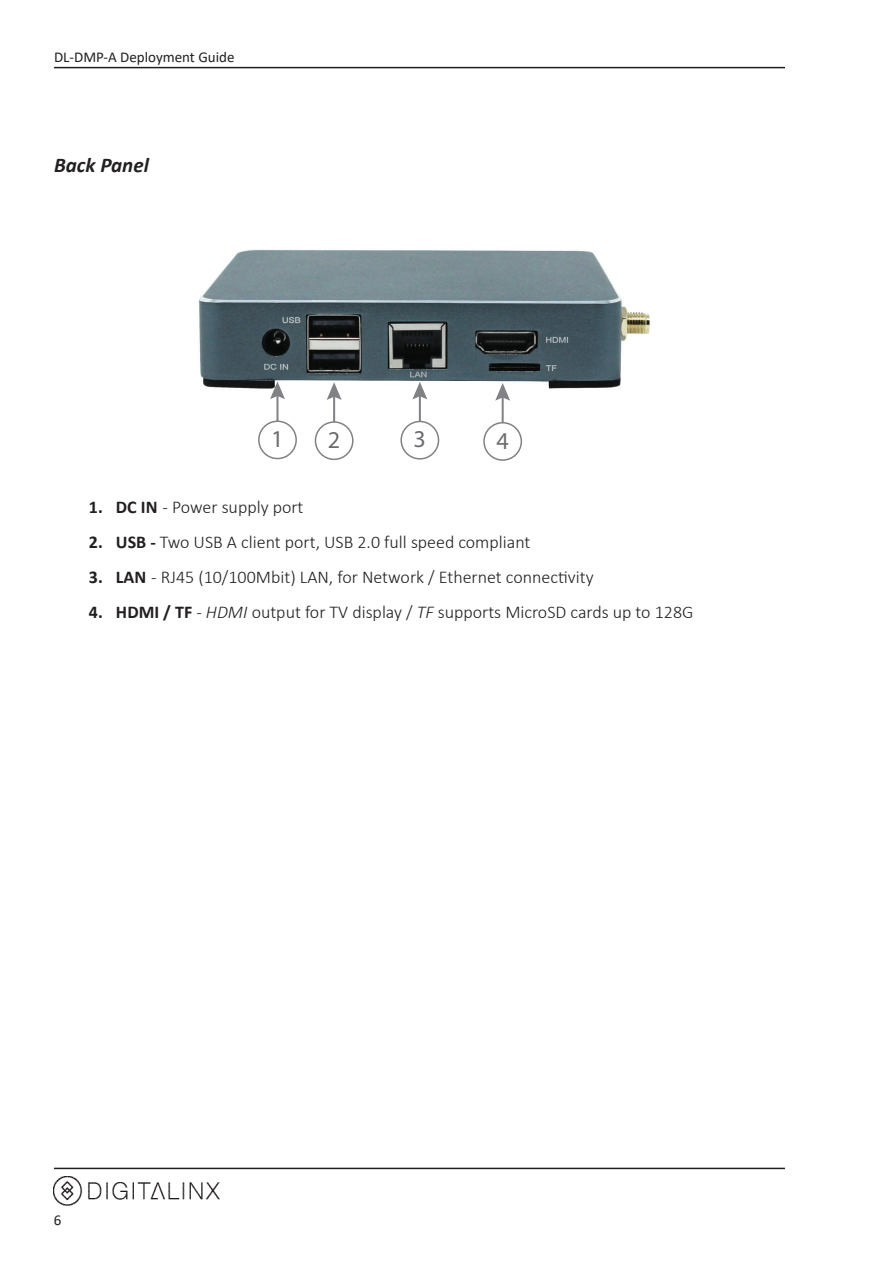
<style>
.page{position:relative;width:893px;height:1263px;background:#fff}
.page>*{position:absolute;margin:0;border:0;box-sizing:border-box;transform-origin:0 0}
.t1{font:24.15px "Myriad Pro";color:#6c6d70}
.Sub_Heading_1{font:italic 700 21px "Calibri";color:#231f20}
.t2{font:300 18px "Calibri";color:#231f20}
.t3{font:15px "Calibri";color:#231f20}
.s1{font-weight:700}
.s2{font-style:italic}
</style>
<div class="page">
<hr style="left:54px;top:67px;width:731px;height:1px;background:#231f20">
<hr style="left:54px;top:1168px;width:731px;height:1px;background:#231f20">
<img style="left:53px;top:1177px;width:166px;height:28px">
<img style="left:199px;top:249px;width:451px;height:172px">
<div style="left:315px;top:421px;width:39px;height:39px;border:2px solid #808285;border-radius:50%"></div>
<hr style="left:333px;top:394px;width:2px;height:28px;background:#808285">
<svg style="left:327px;top:382px;width:15px;height:18px"></svg>
<div style="left:258px;top:420px;width:39px;height:39px;border:2px solid #808285;border-radius:50%"></div>
<hr style="left:276px;top:393px;width:2px;height:28px;background:#808285">
<svg style="left:270px;top:381px;width:15px;height:18px"></svg>
<div style="left:400px;top:421px;width:39px;height:39px;border:2px solid #808285;border-radius:50%"></div>
<hr style="left:419px;top:394px;width:2px;height:28px;background:#808285">
<svg style="left:412px;top:382px;width:15px;height:17px"></svg>
<div style="left:483px;top:422px;width:39px;height:39px;border:2px solid #808285;border-radius:50%"></div>
<hr style="left:502px;top:395px;width:2px;height:28px;background:#808285">
<svg style="left:495px;top:383px;width:15px;height:18px"></svg>
<p class="t3" style="left:54px;top:47px;width:182px">DL-DMP-A Deployment Guide</p>
<p class="Sub_Heading_1" style="left:54px;top:151px;width:96px">Back Panel</p>
<p class="t1" style="left:271px;top:424px;width:14px">1</p>
<p class="t1" style="left:328px;top:425px;width:14px">2</p>
<p class="t1" style="left:414px;top:424px;width:14px">3</p>
<p class="t1" style="left:496px;top:426px;width:14px">4</p>
<p class="t2" style="left:89px;top:495px;width:216px"><span class="s1">1. DC IN</span> - Power supply port</p>
<p class="t2" style="left:89px;top:530px;width:443px"><span class="s1">2. USB -</span> Two USB A client port, USB 2.0 full speed compliant</p>
<p class="t2" style="left:89px;top:566px;width:506px"><span class="s1">3. LAN</span> - RJ45 (10/100Mbit) LAN, for Network / Ethernet connectivity</p>
<p class="t2" style="left:89px;top:601px;width:606px"><span class="s1">4. HDMI / TF</span> - <span class="s2">HDMI</span> output for TV display / <span class="s2">TF</span> supports MicroSD cards up to 128G</p>
<p class="t3" style="left:54px;top:1210px;width:9px">6</p>
</div>
